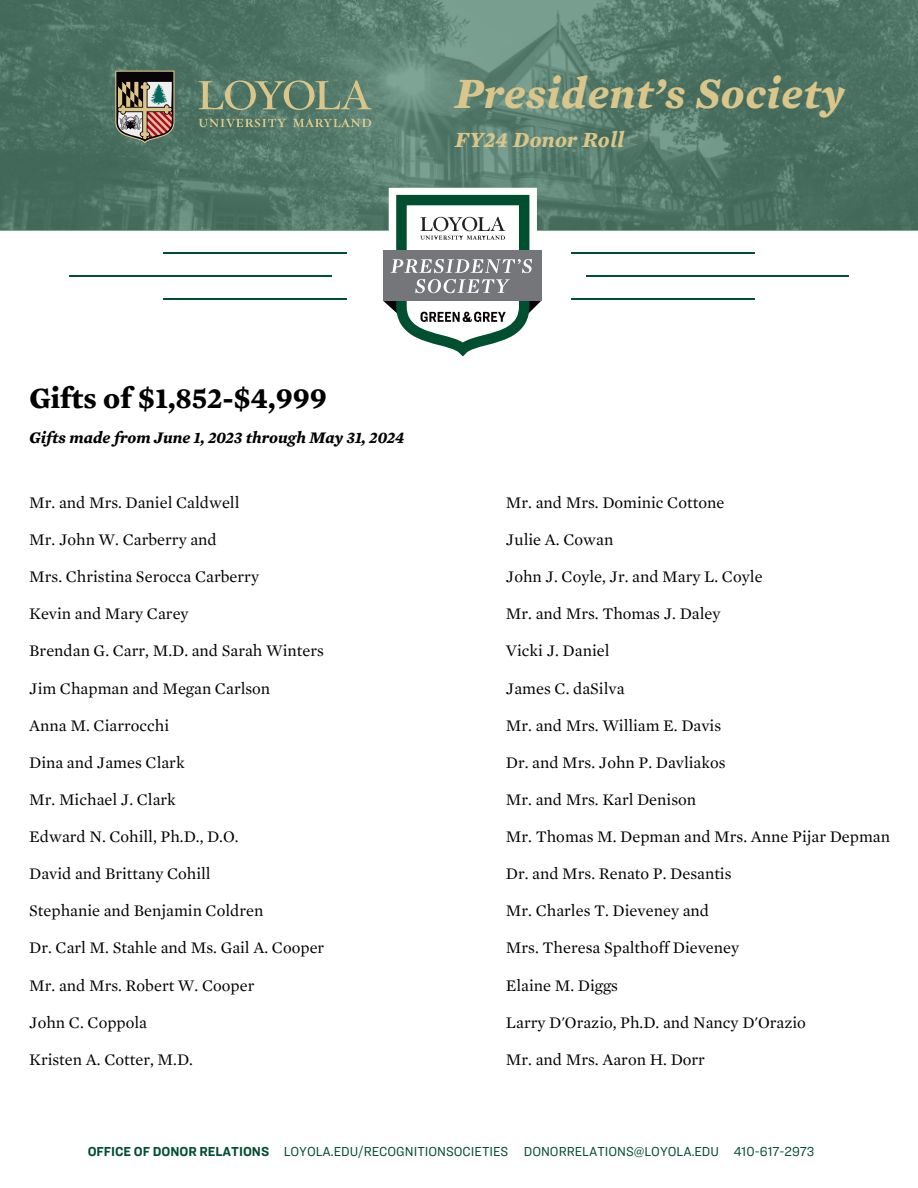
<style>
.page{position:relative;width:918px;height:1188px;background:#fff}
.page>*{position:absolute;margin:0;border:0;box-sizing:border-box;transform-origin:0 0}
.t1{font:italic 700 44.25px "Mercury Text G1";letter-spacing:.01em;color:#dac68a}
.t2{font:700 30px "Mercury Text G1";color:#000}
.t3{font:italic 700 22.05px "Mercury Text G1";letter-spacing:.01em;color:#dac68a}
.t4{font:16.5px "Mercury Text G1";color:#000}
.t5{font:italic 700 16.5px "Mercury Text G1";color:#000}
.t6{font:13.5px "Ringside Narrow";color:#004e2f}
.t7{font:700 13.5px "Ringside Narrow";color:#004e2f}
</style>
<div class="page">
<svg style="left:0;top:0;width:918px;height:230px;background:#527969"></svg>
<svg style="left:114px;top:69px;width:62px;height:76px;background:#7b7566"></svg>
<hr style="left:69px;top:275px;width:262px;height:2px;background:#004f30">
<hr style="left:163px;top:252px;width:184px;height:1px;background:#004f30">
<hr style="left:163px;top:298px;width:184px;height:2px;background:#004f30">
<svg style="left:199px;top:80px;width:173px;height:30px;background:#758c71"></svg>
<svg style="left:199px;top:119px;width:87px;height:8px"></svg>
<svg style="left:293px;top:119px;width:78px;height:8px"></svg>
<svg style="left:379px;top:180px;width:165px;height:177px"></svg>
<hr style="left:571px;top:252px;width:184px;height:1px;background:#004f30">
<hr style="left:571px;top:298px;width:184px;height:2px;background:#004f30">
<hr style="left:586px;top:275px;width:263px;height:2px;background:#004f30">
<p class="t1" style="left:455px;top:66px;width:391px">President’s Society</p>
<p class="t3" style="left:455px;top:126px;width:171px">FY24 Donor Roll</p>
<p class="t2" style="left:29px;top:379px;width:299px">Gifts of $1,852-$4,999</p>
<h3 class="t5" style="left:29px;top:427px;width:377px">Gifts made from June 1, 2023 through May 31, 2024</h3>
<p class="t4" style="left:29px;top:492px;width:212px">Mr. and Mrs. Daniel Caldwell</p>
<p class="t4" style="left:29px;top:529px;width:189px">Mr. John W. Carberry and</p>
<p class="t4" style="left:29px;top:566px;width:231px">Mrs. Christina Serocca Carberry</p>
<p class="t4" style="left:29px;top:603px;width:161px">Kevin and Mary Carey</p>
<p class="t4" style="left:29px;top:641px;width:296px">Brendan G. Carr, M.D. and Sarah Winters</p>
<p class="t4" style="left:29px;top:678px;width:243px">Jim Chapman and Megan Carlson</p>
<p class="t4" style="left:29px;top:715px;width:142px">Anna M. Ciarrocchi</p>
<p class="t4" style="left:29px;top:752px;width:157px">Dina and James Clark</p>
<p class="t4" style="left:29px;top:789px;width:148px">Mr. Michael J. Clark</p>
<p class="t4" style="left:29px;top:826px;width:211px">Edward N. Cohill, Ph.D., D.O.</p>
<p class="t4" style="left:29px;top:863px;width:183px">David and Brittany Cohill</p>
<p class="t4" style="left:29px;top:900px;width:236px">Stephanie and Benjamin Coldren</p>
<p class="t4" style="left:29px;top:938px;width:297px">Dr. Carl M. Stahle and Ms. Gail A. Cooper</p>
<p class="t4" style="left:29px;top:975px;width:227px">Mr. and Mrs. Robert W. Cooper</p>
<p class="t4" style="left:29px;top:1012px;width:119px">John C. Coppola</p>
<p class="t4" style="left:29px;top:1049px;width:165px">Kristen A. Cotter, M.D.</p>
<h1 class="t4" style="left:506px;top:492px;width:220px">Mr. and Mrs. Dominic Cottone</h1>
<h1 class="t4" style="left:506px;top:529px;width:109px">Julie A. Cowan</h1>
<h1 class="t4" style="left:506px;top:566px;width:258px">John J. Coyle, Jr. and Mary L. Coyle</h1>
<h1 class="t4" style="left:506px;top:603px;width:216px">Mr. and Mrs. Thomas J. Daley</h1>
<h1 class="t4" style="left:506px;top:641px;width:105px">Vicki J. Daniel</h1>
<h1 class="t4" style="left:506px;top:678px;width:120px">James C. daSilva</h1>
<h1 class="t4" style="left:506px;top:715px;width:217px">Mr. and Mrs. William E. Davis</h1>
<h1 class="t4" style="left:506px;top:752px;width:221px">Dr. and Mrs. John P. Davliakos</h1>
<h1 class="t4" style="left:506px;top:789px;width:192px">Mr. and Mrs. Karl Denison</h1>
<h1 class="t4" style="left:506px;top:826px;width:386px">Mr. Thomas M. Depman and Mrs. Anne Pijar Depman</h1>
<h1 class="t4" style="left:506px;top:863px;width:227px">Dr. and Mrs. Renato P. Desantis</h1>
<h1 class="t4" style="left:506px;top:900px;width:205px">Mr. Charles T. Dieveney and</h1>
<h1 class="t4" style="left:506px;top:938px;width:235px">Mrs. Theresa Spalthoff Dieveney</h1>
<h1 class="t4" style="left:506px;top:975px;width:114px">Elaine M. Diggs</h1>
<h1 class="t4" style="left:506px;top:1012px;width:302px">Larry D'Orazio, Ph.D. and Nancy D'Orazio</h1>
<h1 class="t4" style="left:506px;top:1049px;width:201px">Mr. and Mrs. Aaron H. Dorr</h1>
<p class="t7" style="left:88px;top:1143px;width:183px">OFFICE OF DONOR RELATIONS</p>
<h2 class="t6" style="left:284px;top:1143px;width:226px">LOYOLA.EDU/RECOGNITIONSOCIETIES</h2>
<h3 class="t6" style="left:524px;top:1143px;width:197px">DONORRELATIONS@LOYOLA.EDU</h3>
<h3 class="t6" style="left:734px;top:1143px;width:82px">410-617-2973</h3>
</div>
